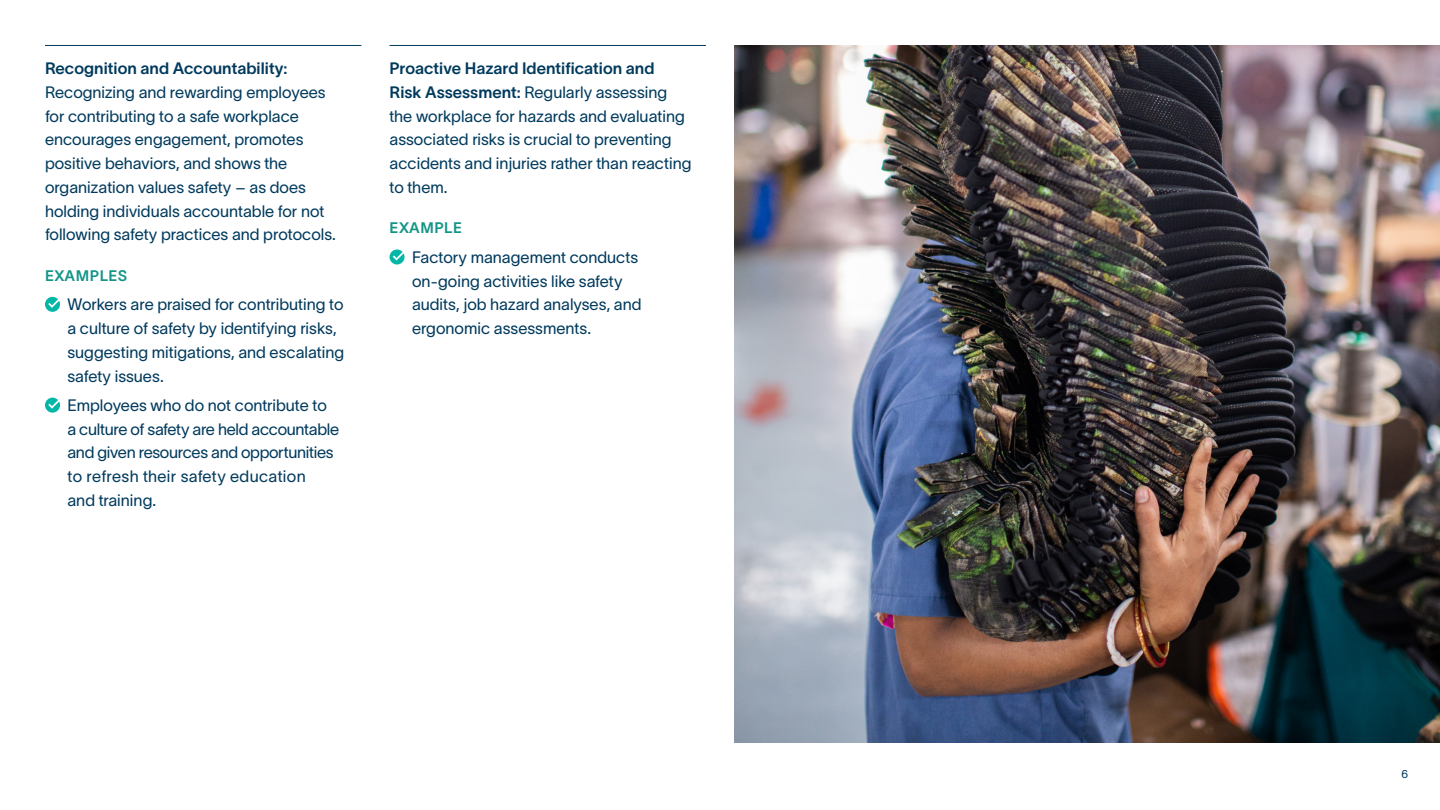
<style>
.page{position:relative;width:1440px;height:810px;background:#fff}
.page>*{position:absolute;margin:0;border:0;box-sizing:border-box;transform-origin:0 0}
.Body{font:16.25px/23.8px "TWK Lausanne";color:#003a5d}
.Body-2{font:16.25px/23.8px "TWK Lausanne 300";color:#003a5d}
.Body-3{font:15px "TWK Lausanne";letter-spacing:.03em;color:#139587}
.t1{font:11.25px "TWK Lausanne";color:#003a5d}
.s1{font-family:"TWK Lausanne"}
.s2{font-style:inherit}
</style>
<div class="page">
<svg style="left:45px;top:398px;width:15px;height:15px"></svg>
<svg style="left:390px;top:249px;width:15px;height:16px"></svg>
<svg style="left:45px;top:297px;width:15px;height:15px"></svg>
<hr style="left:45px;top:45px;width:316px;height:1px;background:#003a5d">
<hr style="left:390px;top:45px;width:316px;height:1px;background:#003a5d">
<img style="left:734px;top:45px;width:706px;height:697px">
<p class="Body-2" style="left:45px;top:55px;width:293px"><span class="s1">Recognition and Accountability:<br></span>Recognizing and rewarding employees for contributing to a safe workplace encourages engagement, promotes positive behaviors, and shows the organization values safety – as does holding individuals accountable for not following safety practices and protocols.</p>
<p class="Body-3" style="left:45px;top:265px;width:84px">EXAMPLES</p>
<p class="Body" style="left:68px;top:292px;width:278px">Workers are praised for contributing to a culture of safety by identifying risks, suggesting mitigations, and escalating safety issues.</p>
<p class="Body" style="left:68px;top:392px;width:273px">Employees who do not contribute to a culture of safety are held accountable and given resources and opportunities to refresh their safety education<br>and training.</p>
<p class="Body" style="left:390px;top:55px;width:304px"><span class="s2">Proactive Hazard Identification and<br>Risk Assessment:</span> Regularly assessing the workplace for hazards and evaluating associated risks is crucial to preventing accidents and injuries rather than reacting to them.</p>
<p class="Body-3" style="left:390px;top:218px;width:74px">EXAMPLE</p>
<p class="Body" style="left:412px;top:244px;width:231px">Factory management conducts on-going activities like safety audits, job hazard analyses, and ergonomic assessments.</p>
<p class="t1" style="left:1402px;top:766px;width:8px">6</p>
</div>
